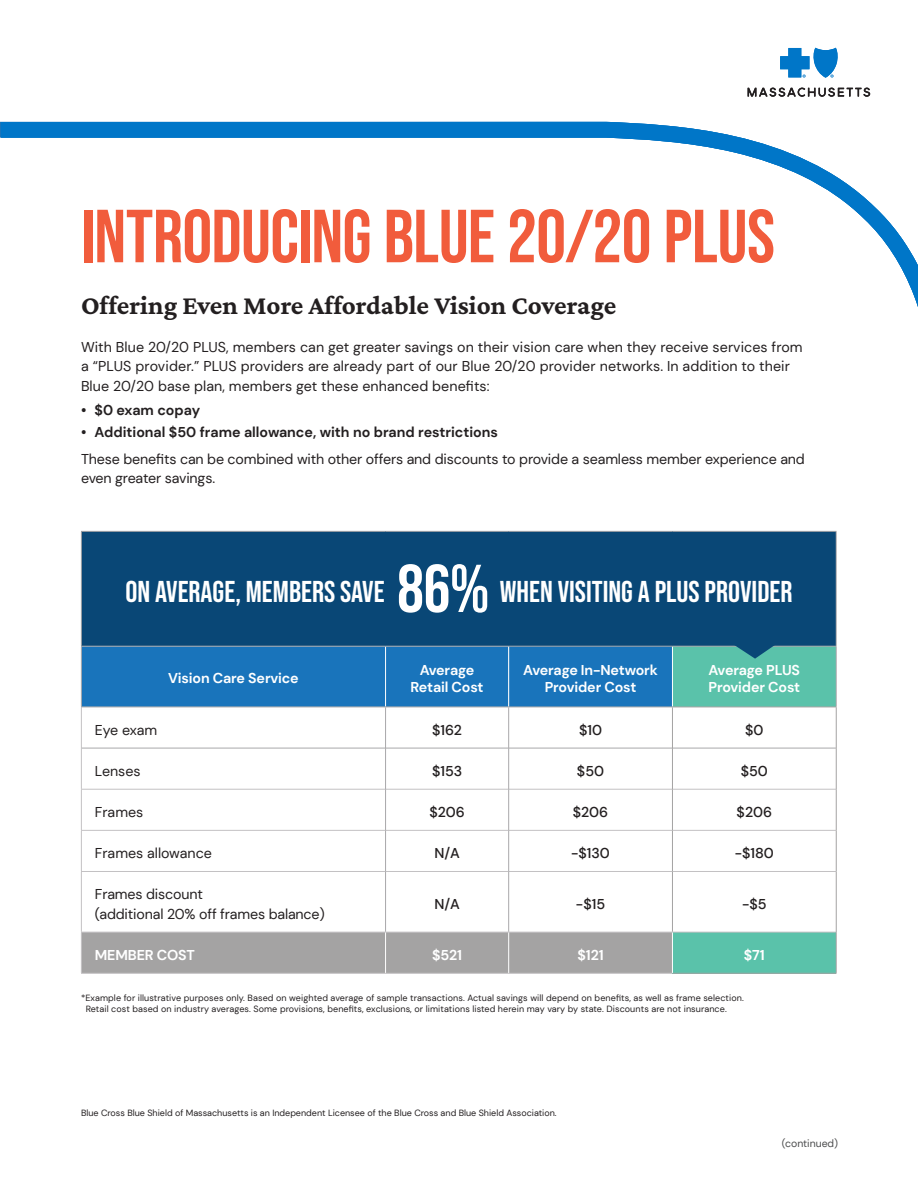
<style>
.page{position:relative;width:918px;height:1188px;background:#fff}
.page>*{position:absolute;margin:0;border:0;box-sizing:border-box;transform-origin:0 0}
.HEADLINE_BEBAS_NEUE{font:75px "Bebas Neue";letter-spacing:-.01em;color:#f15c3c}
.LARGE_STAT_BRAND_BLU{font:67.5px "Bebas Neue";color:#fff}
.SECONDARY_SUBHEAD_BE{font:30px "Bebas Neue";color:#fff}
.SUB-HEADLINE_CRIMSON{font:200 27px "Crimson Pro";color:#231f20}
.BODY_COPY_DM_SANS_9{font:14.25px/19.5px "DM Sans";color:#231f20}
.BODY_COPY_DM_SANS_9-2{font:700 14.25px/17.1px "DM Sans";letter-spacing:-.01em;color:#fff;text-align:center}
.t1{font:700 14.25px "DM Sans";color:#231f20}
.t2{font:500 14.25px "DM Sans";color:#231f20}
.body_Copy{font:10.5px "DM Sans";letter-spacing:-.005em;color:#4b4c4d}
.BODY_COPY_DM_SANS_9-3{font:9px/10.8px "DM Sans";letter-spacing:.01em;color:#231f20}
</style>
<div class="page">
<svg style="left:1px;top:122px;width:917px;height:185px"></svg>
<svg style="left:780px;top:48px;width:58px;height:30px"></svg>
<svg style="left:747px;top:88px;width:123px;height:9px"></svg>
<div style="left:81px;top:531px;width:755px;height:115px;background:#094776"></div>
<div style="left:82px;top:647px;width:426px;height:60px;background:#1974bb"></div>
<div style="left:509px;top:646px;width:163px;height:61px;background:#1974bb"></div>
<div style="left:672px;top:646px;width:164px;height:61px;background:#5ac2aa"></div>
<svg style="left:82px;top:708px;width:754px;height:224px"></svg>
<div style="left:82px;top:933px;width:590px;height:40px;background:#a4a3a3"></div>
<div style="left:672px;top:932px;width:164px;height:41px;background:#5ac2aa"></div>
<hr style="left:81px;top:707px;width:1px;height:41px;background:#c3c1c3">
<hr style="left:81px;top:748px;width:1px;height:41px;background:#c3c1c3">
<hr style="left:81px;top:789px;width:304px;height:1px;background:#c3c1c3">
<hr style="left:81px;top:790px;width:1px;height:40px;background:#c3c1c3">
<hr style="left:386px;top:789px;width:122px;height:1px;background:#c3c1c3">
<hr style="left:509px;top:789px;width:163px;height:1px;background:#c3c1c3">
<hr style="left:673px;top:789px;width:163px;height:1px;background:#c3c1c3">
<hr style="left:81px;top:830px;width:304px;height:1px;background:#c3c1c3">
<hr style="left:81px;top:831px;width:1px;height:40px;background:#c3c1c3">
<hr style="left:386px;top:830px;width:122px;height:1px;background:#c3c1c3">
<hr style="left:509px;top:830px;width:163px;height:1px;background:#c3c1c3">
<hr style="left:673px;top:830px;width:163px;height:1px;background:#c3c1c3">
<hr style="left:81px;top:871px;width:304px;height:1px;background:#c3c1c3">
<hr style="left:81px;top:872px;width:1px;height:60px;background:#c3c1c3">
<hr style="left:386px;top:871px;width:122px;height:1px;background:#c3c1c3">
<hr style="left:509px;top:871px;width:163px;height:1px;background:#c3c1c3">
<hr style="left:673px;top:871px;width:163px;height:1px;background:#c3c1c3">
<hr style="left:81px;top:932px;width:305px;height:1px;background:#c3c1c3">
<hr style="left:81px;top:933px;width:1px;height:40px;background:#c3c1c3">
<hr style="left:386px;top:932px;width:123px;height:1px;background:#c3c1c3">
<hr style="left:509px;top:932px;width:163px;height:1px;background:#c3c1c3">
<hr style="left:672px;top:932px;width:164px;height:1px;background:#c3c1c3">
<hr style="left:81px;top:973px;width:305px;height:1px;background:#c3c1c3">
<hr style="left:386px;top:973px;width:123px;height:1px;background:#c3c1c3">
<hr style="left:509px;top:973px;width:163px;height:1px;background:#c3c1c3">
<hr style="left:82px;top:748px;width:303px;height:1px;background:#a9a8aa">
<hr style="left:386px;top:748px;width:122px;height:1px;background:#a9a8aa">
<hr style="left:509px;top:748px;width:163px;height:1px;background:#a9a8aa">
<hr style="left:673px;top:748px;width:163px;height:1px;background:#a9a8aa">
<hr style="left:385px;top:647px;width:1px;height:60px;background:#fff">
<hr style="left:385px;top:707px;width:1px;height:41px;background:#a9a8aa">
<hr style="left:508px;top:707px;width:1px;height:41px;background:#a9a8aa">
<hr style="left:385px;top:748px;width:1px;height:41px;background:#a9a8aa">
<hr style="left:508px;top:748px;width:1px;height:41px;background:#a9a8aa">
<hr style="left:385px;top:789px;width:1px;height:41px;background:#a9a8aa">
<hr style="left:508px;top:789px;width:1px;height:41px;background:#a9a8aa">
<hr style="left:385px;top:830px;width:1px;height:41px;background:#a9a8aa">
<hr style="left:508px;top:830px;width:1px;height:41px;background:#a9a8aa">
<hr style="left:385px;top:871px;width:1px;height:61px;background:#a9a8aa">
<hr style="left:508px;top:871px;width:1px;height:61px;background:#a9a8aa">
<hr style="left:385px;top:933px;width:1px;height:40px;background:#fff">
<hr style="left:508px;top:933px;width:1px;height:40px;background:#fff">
<hr style="left:81px;top:647px;width:1px;height:60px;background:#a9a8aa">
<hr style="left:836px;top:647px;width:1px;height:60px;background:#a9a8aa">
<hr style="left:81px;top:707px;width:305px;height:1px;background:#a9a8aa">
<hr style="left:386px;top:707px;width:123px;height:1px;background:#a9a8aa">
<hr style="left:509px;top:707px;width:163px;height:1px;background:#a9a8aa">
<hr style="left:672px;top:647px;width:1px;height:60px;background:#fff">
<hr style="left:81px;top:531px;width:305px;height:1px;background:#a9a8aa">
<hr style="left:81px;top:532px;width:1px;height:114px;background:#a9a8aa">
<hr style="left:386px;top:531px;width:123px;height:1px;background:#a9a8aa">
<hr style="left:509px;top:531px;width:163px;height:1px;background:#a9a8aa">
<hr style="left:672px;top:531px;width:165px;height:1px;background:#a9a8aa">
<hr style="left:836px;top:532px;width:1px;height:114px;background:#a9a8aa">
<hr style="left:81px;top:646px;width:305px;height:1px;background:#a9a8aa">
<hr style="left:386px;top:646px;width:123px;height:1px;background:#a9a8aa">
<hr style="left:509px;top:646px;width:163px;height:1px;background:#a9a8aa">
<hr style="left:672px;top:646px;width:165px;height:1px;background:#a9a8aa">
<hr style="left:672px;top:707px;width:165px;height:1px;background:#a4a3a3">
<hr style="left:672px;top:707px;width:1px;height:41px;background:#a4a3a3">
<hr style="left:836px;top:707px;width:1px;height:41px;background:#a4a3a3">
<hr style="left:672px;top:748px;width:1px;height:41px;background:#a4a3a3">
<hr style="left:836px;top:748px;width:1px;height:41px;background:#a4a3a3">
<hr style="left:672px;top:789px;width:1px;height:41px;background:#a4a3a3">
<hr style="left:836px;top:789px;width:1px;height:41px;background:#a4a3a3">
<hr style="left:672px;top:830px;width:1px;height:41px;background:#a4a3a3">
<hr style="left:836px;top:830px;width:1px;height:41px;background:#a4a3a3">
<hr style="left:672px;top:871px;width:1px;height:61px;background:#a4a3a3">
<hr style="left:836px;top:871px;width:1px;height:61px;background:#a4a3a3">
<hr style="left:836px;top:932px;width:1px;height:41px;background:#a4a3a3">
<hr style="left:672px;top:973px;width:165px;height:1px;background:#a4a3a3">
<hr style="left:672px;top:933px;width:1px;height:40px;background:#fff">
<svg style="left:727px;top:645px;width:55px;height:14px"></svg>
<p class="HEADLINE_BEBAS_NEUE" style="left:81px;top:194px;width:696px">INTRODUCING BLUE 20/20 PLUS</p>
<p class="SUB-HEADLINE_CRIMSON" style="left:81px;top:288px;width:537px">Offering Even More Affordable Vision Coverage</p>
<p class="BODY_COPY_DM_SANS_9" style="left:81px;top:337px;width:723px">With Blue 20/20 PLUS, members can get greater savings on their vision care when they receive services from a “PLUS provider.” PLUS providers are already part of our Blue 20/20 provider networks. In addition to their<br>Blue 20/20 base plan, members get these enhanced benefits:</p>
<p class="t1" style="left:81px;top:401px;width:121px">• $0 exam copay</p>
<p class="t1" style="left:81px;top:424px;width:419px">• Additional $50 frame allowance, with no brand restrictions</p>
<p class="BODY_COPY_DM_SANS_9" style="left:81px;top:449px;width:725px">These benefits can be combined with other offers and discounts to provide a seamless member experience and even greater savings.</p>
<p class="LARGE_STAT_BRAND_BLU" style="left:397px;top:550px;width:94px">86%</p>
<p class="SECONDARY_SUBHEAD_BE" style="left:125px;top:574px;width:261px">ON AVERAGE, MEMBERS SAVE</p>
<p class="SECONDARY_SUBHEAD_BE" style="left:500px;top:574px;width:294px">WHEN VISITING A PLUS PROVIDER</p>
<p class="BODY_COPY_DM_SANS_9-2" style="left:168px;top:670px;width:132px">Vision Care Service</p>
<p class="BODY_COPY_DM_SANS_9-2" style="left:411px;top:661px;width:74px">Average<br>Retail Cost</p>
<p class="BODY_COPY_DM_SANS_9-2" style="left:523px;top:661px;width:136px">Average In-Network<br>Provider Cost</p>
<p class="BODY_COPY_DM_SANS_9-2" style="left:709px;top:661px;width:93px;text-align:left">Average PLUS<br>Provider Cost</p>
<p class="BODY_COPY_DM_SANS_9" style="left:95px;top:720px;width:64px">Eye exam</p>
<p class="t2" style="left:432px;top:721px;width:31px">$162</p>
<p class="t2" style="left:579px;top:721px;width:24px">$10</p>
<p class="t2" style="left:745px;top:721px;width:20px">$0</p>
<p class="BODY_COPY_DM_SANS_9" style="left:95px;top:761px;width:47px">Lenses</p>
<p class="t2" style="left:432px;top:762px;width:32px">$153</p>
<p class="t2" style="left:577px;top:762px;width:29px">$50</p>
<p class="t2" style="left:741px;top:762px;width:29px">$50</p>
<p class="BODY_COPY_DM_SANS_9" style="left:95px;top:802px;width:50px">Frames</p>
<p class="t2" style="left:429px;top:803px;width:37px">$206</p>
<p class="t2" style="left:573px;top:803px;width:37px">$206</p>
<p class="t2" style="left:737px;top:803px;width:37px">$206</p>
<p class="BODY_COPY_DM_SANS_9" style="left:95px;top:843px;width:119px">Frames allowance</p>
<p class="t2" style="left:434px;top:844px;width:27px">N/A</p>
<p class="t2" style="left:571px;top:844px;width:40px">-$130</p>
<p class="t2" style="left:735px;top:844px;width:41px">-$180</p>
<p class="BODY_COPY_DM_SANS_9" style="left:95px;top:884px;width:232px">Frames discount<br>(additional 20% off frames balance)</p>
<p class="t2" style="left:434px;top:895px;width:27px">N/A</p>
<p class="t2" style="left:576px;top:895px;width:31px">-$15</p>
<p class="t2" style="left:742px;top:895px;width:26px">-$5</p>
<p class="BODY_COPY_DM_SANS_9-2" style="left:95px;top:946px;width:102px">MEMBER COST</p>
<p class="BODY_COPY_DM_SANS_9-2" style="left:432px;top:946px;width:31px">$521</p>
<p class="BODY_COPY_DM_SANS_9-2" style="left:578px;top:946px;width:28px">$121</p>
<p class="BODY_COPY_DM_SANS_9-2" style="left:744px;top:946px;width:22px">$71</p>
<p class="BODY_COPY_DM_SANS_9-3" style="left:86px;top:992px;width:660px;text-indent:-5px">*Example for illustrative purposes only. Based on weighted average of sample transactions. Actual savings will depend on benefits, as well as frame selection.<br>Retail cost based on industry averages. Some provisions, benefits, exclusions, or limitations listed herein may vary by state. Discounts are not insurance.</p>
<p class="BODY_COPY_DM_SANS_9-3" style="left:81px;top:1107px;width:477px">Blue Cross Blue Shield of Massachusetts is an Independent Licensee of the Blue Cross and Blue Shield Association.</p>
<p class="body_Copy" style="left:782px;top:1137px;width:58px">(continued)</p>
</div>
